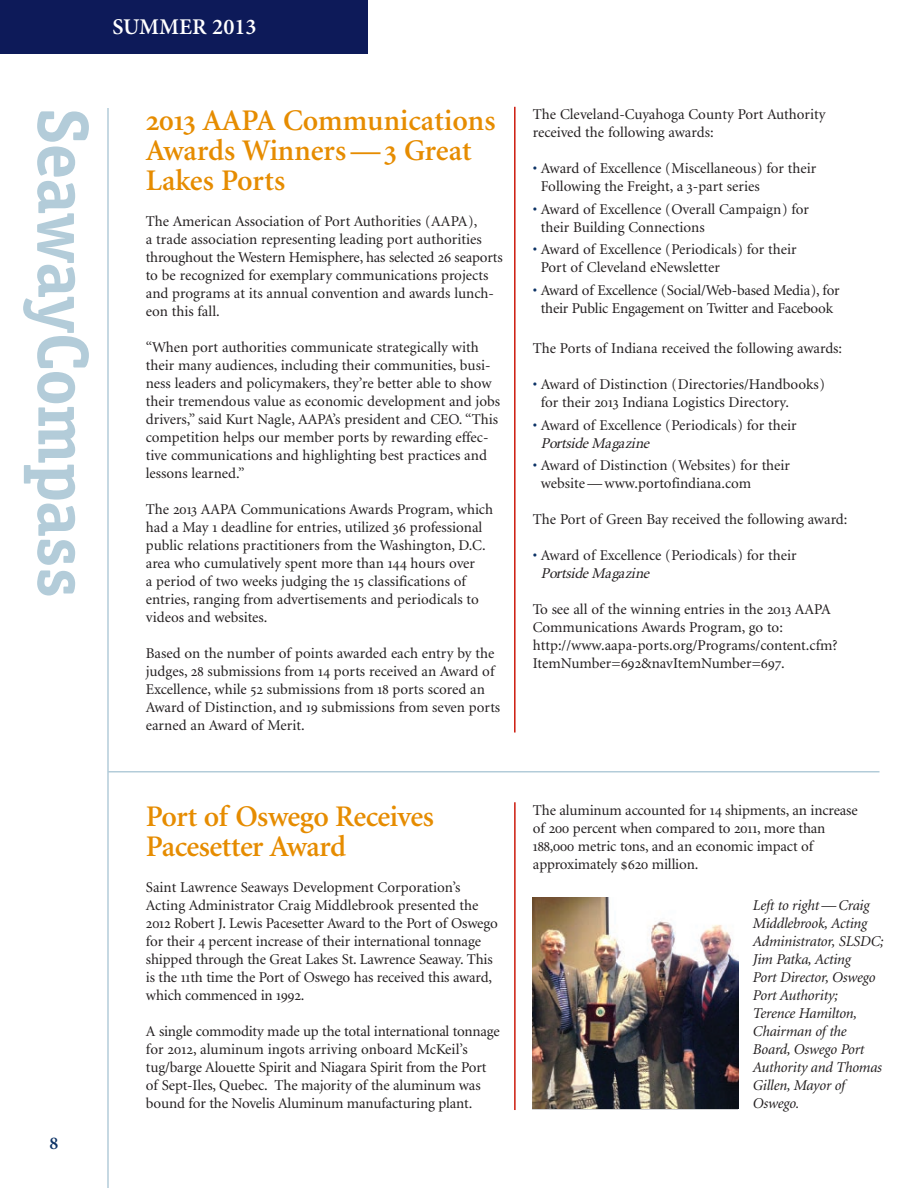
<style>
.page{position:relative;width:918px;height:1188px;background:#fff}
.page>*{position:absolute;margin:0;border:0;box-sizing:border-box;transform-origin:0 0}
.t1{font:700 72px "Officina Serif";letter-spacing:-.02em;color:#b3ccd9}
.t2{font:600 30px/30px "Minion EDO";letter-spacing:-.01em;color:#e68c00}
.t3{font:600 22.5px "Minion Pro";color:#fff}
.t4{font:600 18px "Minion Pro";color:#0d3366}
.t5{font:15px/18px "Minion EDO";color:#231f20}
.t6{font:italic 15px/18px "Minion EDO";letter-spacing:-.015em;color:#231f20}
.s1{color:#0d3366}
.s2{font-style:italic}
</style>
<div class="page">
<hr style="left:107px;top:108px;width:2px;height:1080px;background:#b3ccd9">
<div style="left:0;top:0;width:368px;height:54px;background:#0d1a59"></div>
<hr style="left:108px;top:771px;width:772px;height:1px;background:#b3ccd9">
<hr style="left:514px;top:802px;width:2px;height:308px;background:#cc1a0d">
<hr style="left:514px;top:107px;width:2px;height:626px;background:#cc1a0d">
<img style="left:532px;top:897px;width:206px;height:212px">
<h3 class="t3" style="left:112px;top:19px;width:146px">SUMMER 2013</h3>
<h1 class="t1" style="left:90px;top:108px;width:492px;rotate:90deg">SeawayCompass</h1>
<p class="t4" style="left:50px;top:1136px;width:10px">8</p>
<h2 class="t2" style="left:146px;top:108px;width:351px">2013 AAPA Communications<br>Awards Winners—3 Great<br>Lakes Ports</h2>
<p class="t5" style="left:146px;top:213px;width:358px">The American Association of Port Authorities (AAPA),<br>a trade association representing leading port authorities throughout the Western Hemisphere, has selected 26 seaports to be recognized for exemplary communications projects and programs at its annual convention and awards lunch&shy;eon this fall.</p>
<p class="t5" style="left:146px;top:339px;width:356px">“When port authorities communicate strategically with their many audiences, including their communities, busi&shy;ness leaders and policymakers, they’re better able to show their tremendous value as economic development and jobs drivers,” said Kurt Nagle, AAPA’s president and CEO. “This competition helps our member ports by rewarding effec&shy;tive communications and highlighting best practices and lessons learned.”</p>
<p class="t5" style="left:146px;top:501px;width:349px">The 2013 AAPA Communications Awards Program, which had a May 1 deadline for entries, utilized 36 professional public relations practitioners from the Washington, D.C. area who cumulatively spent more than 144 hours over<br>a period of two weeks judging the 15 classifications of entries, ranging from advertisements and periodicals to videos and websites.</p>
<p class="t5" style="left:146px;top:645px;width:356px">Based on the number of points awarded each entry by the judges, 28 submissions from 14 ports received an Award of Excellence, while 52 submissions from 18 ports scored an Award of Distinction, and 19 submissions from seven ports earned an Award of Merit.</p>
<h2 class="t2" style="left:146px;top:804px;width:290px">Port of Oswego Receives<br>Pacesetter Award</h2>
<p class="t5" style="left:146px;top:879px;width:353px">Saint Lawrence Seaways Development Corporation’s Acting Administrator Craig Middlebrook presented the 2012 Robert J. Lewis Pacesetter Award to the Port of Oswego for their 4 percent increase of their international tonnage shipped through the Great Lakes St. Lawrence Seaway. This is the 11th time the Port of Oswego has received this award, which commenced in 1992.</p>
<p class="t5" style="left:146px;top:1023px;width:355px">A single commodity made up the total international tonnage for 2012, aluminum ingots arriving onboard McKeil’s tug/barge Alouette Spirit and Niagara Spirit from the Port of Sept-Iles, Quebec. The majority of the aluminum was bound for the Novelis Aluminum manufacturing plant.</p>
<p class="t5" style="left:533px;top:106px;width:294px">The Cleveland-Cuyahoga County Port Authority received the following awards:</p>
<p class="t5" style="left:541px;top:160px;width:277px;text-indent:-8px"><span class="s1">•</span> Award of Excellence (Miscellaneous) for their<br>Following the Freight, a 3-part series</p>
<p class="t5" style="left:541px;top:201px;width:270px;text-indent:-8px"><span class="s1">•</span> Award of Excellence (Overall Campaign) for their Building Connections</p>
<p class="t5" style="left:541px;top:241px;width:257px;text-indent:-8px"><span class="s1">•</span> Award of Excellence (Periodicals) for their<br>Port of Cleveland eNewsletter</p>
<p class="t5" style="left:533px;top:282px;width:308px;text-align:center"><span class="s1">•</span> Award of Excellence (Social/Web-based Media), for their Public Engagement on Twitter and Facebook</p>
<p class="t5" style="left:533px;top:340px;width:311px">The Ports of Indiana received the following awards:</p>
<p class="t5" style="left:541px;top:376px;width:286px;text-indent:-8px"><span class="s1">•</span> Award of Distinction (Directories/Handbooks) for their 2013 Indiana Logistics Directory.</p>
<p class="t5" style="left:541px;top:417px;width:257px;text-indent:-8px"><span class="s1">•</span> Award of Excellence (Periodicals) for their<br><span class="s2">PortsideMagazine</span></p>
<p class="t5" style="left:541px;top:457px;width:251px;text-indent:-8px"><span class="s1">•</span> Award of Distinction (Websites) for their website—www.portofindiana.com</p>
<p class="t5" style="left:533px;top:511px;width:316px">The Port of Green Bay received the following award:</p>
<p class="t5" style="left:541px;top:547px;width:257px;text-indent:-8px"><span class="s1">•</span> Award of Excellence (Periodicals) for their<br><span class="s2">PortsideMagazine</span></p>
<p class="t5" style="left:533px;top:601px;width:306px">To see all of the winning entries in the 2013 AAPA Communications Awards Program, go to: http://www.aapa-ports.org/Programs/content.cfm?<br>ItemNumber=692&amp;navItemNumber=697.</p>
<p class="t5" style="left:533px;top:802px;width:326px">The aluminum accounted for 14 shipments, an increase of 200 percent when compared to 2011, more than 188,000 metric tons, and an economic impact of approximately $620 million.</p>
<p class="t6" style="left:753px;top:897px;width:132px">Left to right—Craig<br>Middlebrook, Acting<br>Administrator, SLSDC;<br>Jim Patka, Acting<br>Port Director, Oswego<br>Port Authority;<br>Terence Hamilton,<br>Chairman of the<br>Board, Oswego Port<br>Authority and Thomas<br>Gillen, Mayor of<br>Oswego.</p>
</div>
